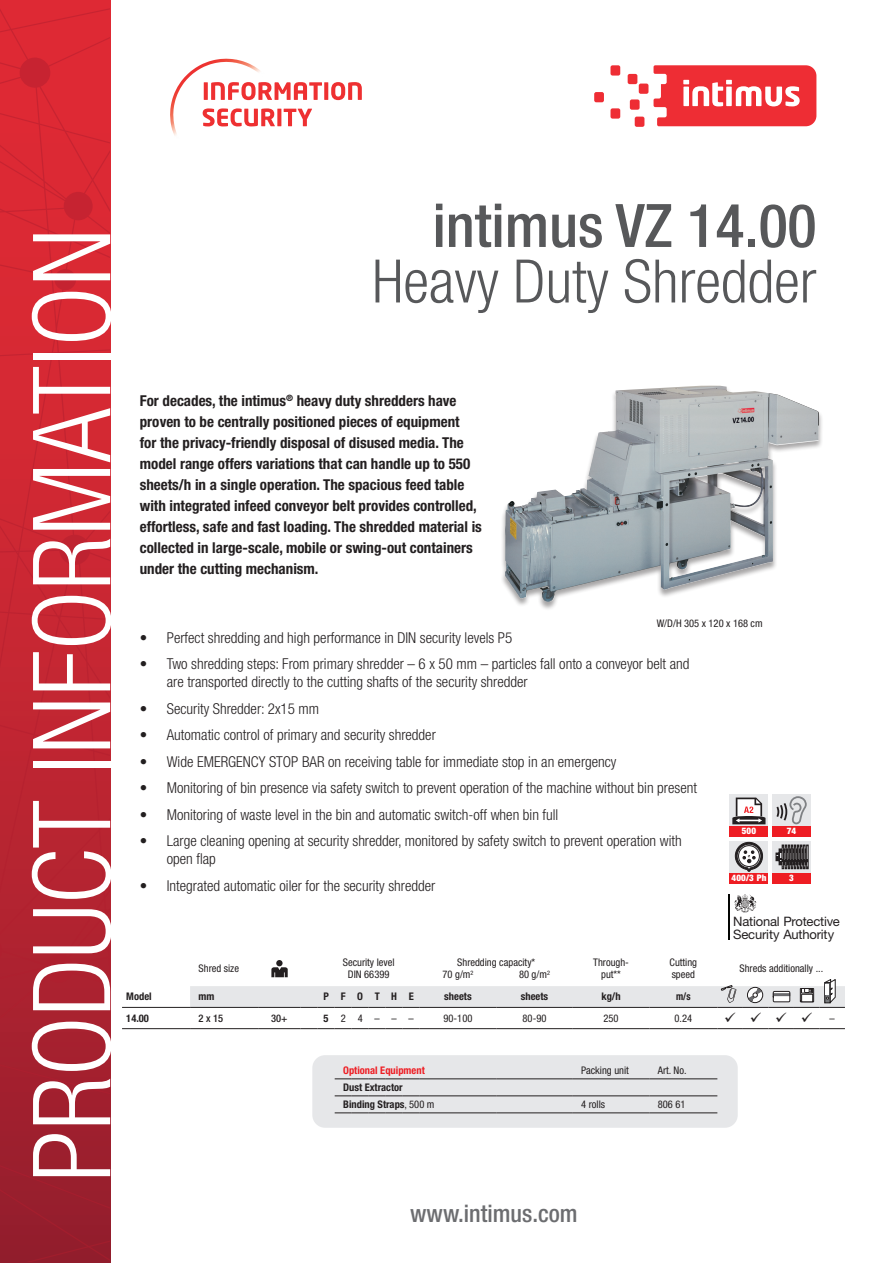
<style>
.page{position:relative;width:893px;height:1263px;background:#fff}
.page>*{position:absolute;margin:0;border:0;box-sizing:border-box;transform-origin:0 0}
.t1{font:300 condensed 108px "Helvetica Neue LT Std";color:#fff}
.t2{font:300 condensed 60px "Helvetica Neue LT Std";color:#57585a}
.t3{font:500 condensed 60px "Helvetica Neue LT Std";color:#57585a}
.t4{font:500 condensed 24px "Helvetica Neue LT Std";color:#6c6d70}
.t5{font:300 condensed 15px/18px "Helvetica Neue LT Std";color:#231f20}
.t6{font:700 condensed 15px/21px "Helvetica Neue LT Std";color:#231f20}
.t7{font:13.05px/13px "Helvetica Neue";letter-spacing:-.015em;color:#231f20}
.t8{font:condensed 10.5px "Helvetica Neue LT Std";color:#231f20}
.t9{font:700 condensed 10.5px "Helvetica Neue LT Std";color:#231f20}
.t10{font:700 condensed 10.5px "Helvetica Neue LT Std";color:#ee1d23}
.t11{font:500 condensed 10.5px "Helvetica Neue LT Std";color:#231f20}
.t12{font:700 condensed 10.5px "Helvetica Neue LT Std";color:#231f20;scale:.9 1}
.t13{font:900 condensed 9px "Helvetica Neue LT Std";letter-spacing:.02em;color:#fff}
.s1{font-weight:400}
</style>
<div class="page">
<div style="left:610px;top:65px;width:10px;height:11px;background:#ee2d34;border-radius:2px"></div>
<div style="left:610px;top:108px;width:10px;height:11px;background:#ee2d34;border-radius:2px"></div>
<div style="left:594px;top:92px;width:10px;height:10px;background:#ee2d34;border-radius:2px"></div>
<div style="left:630px;top:99px;width:10px;height:11px;background:#ee2d34;border-radius:2px"></div>
<div style="left:635px;top:117px;width:9px;height:10px;background:#ee2d34;border-radius:2px"></div>
<div style="left:639px;top:84px;width:9px;height:10px;background:#ee2d34;border-radius:2px"></div>
<div style="left:628px;top:74px;width:9px;height:10px;background:#ee2d34;border-radius:2px"></div>
<svg style="left:653px;top:65px;width:163px;height:61px"></svg>
<svg style="left:266px;top:82px;width:56px;height:18px"></svg>
<svg style="left:324px;top:82px;width:4px;height:18px"></svg>
<svg style="left:331px;top:82px;width:31px;height:18px"></svg>
<svg style="left:266px;top:108px;width:9px;height:18px"></svg>
<svg style="left:277px;top:109px;width:4px;height:17px"></svg>
<svg style="left:284px;top:109px;width:28px;height:17px"></svg>
<img style="left:170px;top:59px;width:96px;height:77px">
<div style="left:501px;top:386px;width:322px;height:225px;background:#231f20;opacity:.4"></div>
<img style="left:505px;top:386px;width:314px;height:216px">
<div style="left:730px;top:841px;width:38px;height:32px;background:#e6e7e9"></div>
<div style="left:730px;top:873px;width:38px;height:10px;background:#ee1d23"></div>
<svg style="left:735px;top:842px;width:28px;height:29px"></svg>
<svg style="left:772px;top:841px;width:39px;height:32px"></svg>
<div style="left:772px;top:873px;width:39px;height:10px;background:#ee1d23"></div>
<svg style="left:776px;top:845px;width:32px;height:24px"></svg>
<svg style="left:730px;top:794px;width:38px;height:32px"></svg>
<div style="left:730px;top:826px;width:38px;height:11px;background:#ee1d23"></div>
<svg style="left:732px;top:797px;width:33px;height:27px"></svg>
<div style="left:772px;top:794px;width:39px;height:32px;background:#e6e7e9"></div>
<div style="left:772px;top:826px;width:39px;height:11px;background:#ee1d23"></div>
<svg style="left:776px;top:796px;width:31px;height:28px"></svg>
<svg style="left:0;top:0;width:110px;height:1262px;background:#c12531"></svg>
<div style="left:312px;top:1055px;width:426px;height:73px;background:#e6e7e9;border-radius:13px"></div>
<hr style="left:122px;top:1007px;width:68px;height:1px;background:#231f20">
<hr style="left:122px;top:1028px;width:68px;height:1px;background:#231f20">
<hr style="left:190px;top:1028px;width:68px;height:1px;background:#231f20">
<hr style="left:258px;top:1028px;width:43px;height:1px;background:#231f20">
<svg style="left:301px;top:1028px;width:119px;height:1px"></svg>
<hr style="left:420px;top:1028px;width:76px;height:1px;background:#231f20">
<hr style="left:496px;top:1028px;width:77px;height:1px;background:#231f20">
<hr style="left:573px;top:1028px;width:76px;height:1px;background:#231f20">
<hr style="left:649px;top:1028px;width:68px;height:1px;background:#231f20">
<svg style="left:717px;top:1028px;width:128px;height:1px"></svg>
<svg style="left:335px;top:1078px;width:85px;height:1px"></svg>
<hr style="left:420px;top:1078px;width:76px;height:1px;background:#231f20">
<hr style="left:496px;top:1078px;width:77px;height:1px;background:#231f20">
<hr style="left:573px;top:1078px;width:76px;height:1px;background:#231f20">
<hr style="left:649px;top:1078px;width:68px;height:1px;background:#231f20">
<svg style="left:335px;top:1095px;width:85px;height:1px"></svg>
<hr style="left:420px;top:1095px;width:76px;height:1px;background:#231f20">
<hr style="left:496px;top:1095px;width:77px;height:1px;background:#231f20">
<hr style="left:573px;top:1095px;width:76px;height:1px;background:#231f20">
<hr style="left:649px;top:1095px;width:68px;height:1px;background:#231f20">
<svg style="left:335px;top:1112px;width:85px;height:1px"></svg>
<hr style="left:420px;top:1112px;width:76px;height:1px;background:#231f20">
<hr style="left:496px;top:1112px;width:77px;height:1px;background:#231f20">
<hr style="left:573px;top:1112px;width:76px;height:1px;background:#231f20">
<hr style="left:649px;top:1112px;width:68px;height:1px;background:#231f20">
<div style="left:276px;top:960px;width:7px;height:6px;background:#231f20;border-radius:50%"></div>
<hr style="left:729px;top:894px;width:1px;height:45px;background:#040503">
<svg style="left:734px;top:894px;width:23px;height:18px"></svg>
<svg style="left:190px;top:967px;width:655px;height:41px"></svg>
<p class="t1" style="left:10px;top:1182px;width:955px;rotate:-90deg">PRODUCT INFORMATION</p>
<p class="t3" style="left:433px;top:190px;width:385px">intimus VZ 14.00</p>
<p class="t2" style="left:372px;top:247px;width:446px">Heavy Duty Shredder</p>
<p class="t6" style="left:140px;top:390px;width:318px">For decades, the intimus<sup>®</sup> heavy duty shredders have</p>
<p class="t6" style="left:140px;top:411px;width:344px">proven to be centrally positioned pieces of equipment<br>for the privacy-friendly disposal of disused media. The model range offers variations that can handle up to 550 sheets/h in a single operation. The spacious feed table with integrated infeed conveyor belt provides controlled, effortless, safe and fast loading. The shredded material is collected in large-scale, mobile or swing-out containers under the cutting mechanism.</p>
<p class="t8" style="left:657px;top:618px;width:107px">W/D/H 305 x 120 x 168 cm</p>
<p class="t5" style="left:140px;top:628px;width:374px">• Perfect shredding and high performance in DIN security levels P5</p>
<p class="t5" style="left:167px;top:655px;width:524px;text-indent:-27px">• Two shredding steps: From primary shredder – 6 x 50 mm – particles fall onto a conveyor belt and are transported directly to the cutting shafts of the security shredder</p>
<p class="t5" style="left:140px;top:699px;width:181px">• Security Shredder: 2x15 mm</p>
<p class="t5" style="left:140px;top:726px;width:298px">• Automatic control of primary and security shredder</p>
<p class="t5" style="left:140px;top:752px;width:478px">• Wide EMERGENCY STOP BAR on receiving table for immediate stop in an emergency</p>
<p class="t5" style="left:140px;top:779px;width:559px">• Monitoring of bin presence via safety switch to prevent operation of the machine without bin present</p>
<p class="t5" style="left:140px;top:805px;width:420px">• Monitoring of waste level in the bin and automatic switch-off when bin full</p>
<p class="t5" style="left:167px;top:832px;width:516px;text-indent:-27px">• Large cleaning opening at security shredder, monitored by safety switch to prevent operation with open flap</p>
<p class="t5" style="left:140px;top:876px;width:297px">• Integrated automatic oiler for the security shredder</p>
<p class="t8" style="left:199px;top:962px;width:42px">Shred size</p>
<p class="t8" style="left:343px;top:956px;width:53px">Security level</p>
<p class="t8" style="left:348px;top:968px;width:43px">DIN 66399</p>
<p class="t8" style="left:457px;top:956px;width:80px">Shredding capacity*</p>
<p class="t8" style="left:443px;top:968px;width:32px">70 g/m<sup>2</sup></p>
<p class="t8" style="left:519px;top:968px;width:32px">80 g/m<sup>2</sup></p>
<p class="t8" style="left:593px;top:956px;width:37px">Through-</p>
<p class="t8" style="left:601px;top:968px;width:21px">put**</p>
<p class="t8" style="left:670px;top:956px;width:29px">Cutting</p>
<p class="t8" style="left:672px;top:968px;width:25px">speed</p>
<p class="t13" style="left:742px;top:825px;width:16px">500</p>
<p class="t13" style="left:787px;top:825px;width:11px">74</p>
<p class="t13" style="left:731px;top:872px;width:36px">400/3 Ph</p>
<p class="t13" style="left:789px;top:872px;width:6px">3</p>
<p class="t7" style="left:733px;top:916px;width:108px">National Protective<br>Security Authority</p>
<p class="t8" style="left:739px;top:962px;width:85px">Shreds additionally ...</p>
<p class="t9" style="left:126px;top:990px;width:27px">Model</p>
<p class="t9" style="left:199px;top:990px;width:17px">mm</p>
<p class="t9" style="left:323px;top:990px;width:7px">P</p>
<p class="t9" style="left:341px;top:990px;width:6px">F</p>
<p class="t9" style="left:357px;top:990px;width:7px">O</p>
<p class="t9" style="left:375px;top:990px;width:7px">T</p>
<p class="t9" style="left:391px;top:990px;width:7px">H</p>
<p class="t9" style="left:409px;top:990px;width:7px">E</p>
<p class="t9" style="left:444px;top:990px;width:29px">sheets</p>
<p class="t9" style="left:521px;top:990px;width:29px">sheets</p>
<p class="t9" style="left:601px;top:990px;width:21px">kg/h</p>
<p class="t12" style="left:676px;top:990px;width:18px">m/s</p>
<p class="t9" style="left:126px;top:1012px;width:24px">14.00</p>
<p class="t11" style="left:199px;top:1012px;width:26px">2 x 15</p>
<p class="t11" style="left:271px;top:1012px;width:18px">30+</p>
<p class="t9" style="left:324px;top:1012px;width:7px">5</p>
<p class="t8" style="left:341px;top:1012px;width:7px">2</p>
<p class="t8" style="left:358px;top:1012px;width:7px">4</p>
<p class="t8" style="left:375px;top:1012px;width:7px">–</p>
<p class="t8" style="left:392px;top:1012px;width:7px">–</p>
<p class="t8" style="left:409px;top:1012px;width:7px">–</p>
<p class="t8" style="left:444px;top:1012px;width:30px">90-100</p>
<p class="t8" style="left:523px;top:1012px;width:25px">80-90</p>
<p class="t8" style="left:603px;top:1012px;width:17px">250</p>
<p class="t8" style="left:674px;top:1012px;width:19px">0.24</p>
<p class="t8" style="left:830px;top:1012px;width:7px">–</p>
<p class="t10" style="left:343px;top:1064px;width:83px">Optional Equipment</p>
<p class="t8" style="left:581px;top:1064px;width:49px">Packing unit</p>
<p class="t8" style="left:658px;top:1064px;width:30px">Art. No.</p>
<p class="t9" style="left:343px;top:1081px;width:61px">Dust Extractor</p>
<p class="t9" style="left:343px;top:1098px;width:93px">Binding Straps<span class="s1">, 500 m</span></p>
<p class="t8" style="left:581px;top:1098px;width:25px">4 rolls</p>
<p class="t8" style="left:658px;top:1098px;width:29px">806 61</p>
<p class="t4" style="left:410px;top:1199px;width:169px">www.intimus.com</p>
</div>
